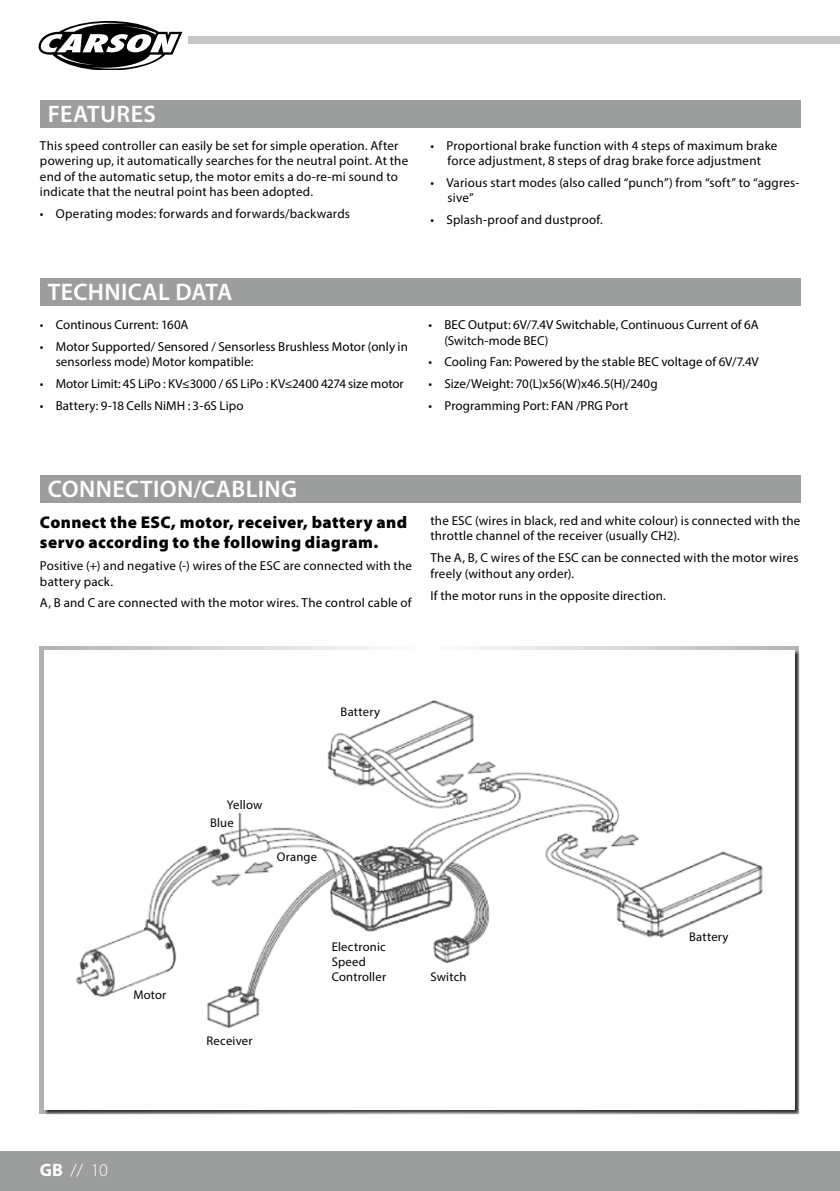
<style>
.page{position:relative;width:840px;height:1191px;background:#fff}
.page>*{position:absolute;margin:0;border:0;box-sizing:border-box;transform-origin:0 0}
.t1{font:600 24px "Myriad Pro";letter-spacing:.015em;color:#fff}
.t2{font:300 18px "Myriad Pro";color:#fff}
.t3{font:900 17px/20.4px "Myriad Pro";letter-spacing:.025em;color:#000}
.t4{font:13px/15.6px "Myriad Pro";letter-spacing:.015em;color:#000}
.t5{font:13px "Myriad Pro";letter-spacing:-.005em;color:#000}
.t6{font:12.6px/15.2px "Myriad Pro";letter-spacing:.02em;color:#000}
.s1{font-weight:700}
</style>
<div class="page">
<div style="left:0;top:1151px;width:839px;height:40px;background:#9c9d9d"></div>
<hr style="left:839px;top:1151px;width:1px;height:40px;background:#9c9d9d">
<div style="left:188px;top:36px;width:651px;height:8px;background:#c5c6c6"></div>
<svg style="left:38px;top:21px;width:145px;height:48px"></svg>
<div style="left:40px;top:100px;width:759px;height:28px;background:#9c9d9d"></div>
<div style="left:40px;top:475px;width:759px;height:28px;background:#9c9d9d"></div>
<img style="left:76px;top:700px;width:687px;height:329px">
<div style="left:40px;top:278px;width:759px;height:28px;background:#9c9d9d"></div>
<h1 class="t1" style="left:48px;top:99px;width:109px">FEATURES</h1>
<p class="t4" style="left:40px;top:137px;width:369px">This speed controller can easily be set for simple operation. After powering up, it automatically searches for the neutral point. At the end of the automatic setup, the motor emits a do-re-mi sound to indicate that the neutral point has been adopted.</p>
<p class="t4" style="left:40px;top:206px;width:311px">• Operating modes: forwards and forwards/backwards</p>
<p class="t4" style="left:430px;top:137px;width:348px;text-align:center">• Proportional brake function with 4 steps of maximum brake force adjustment, 8 steps of drag brake force adjustment</p>
<p class="t4" style="left:447px;top:174px;width:353px;text-indent:-17px">• Various start modes (also called “punch”) from “soft” to “aggres&shy;sive”</p>
<p class="t4" style="left:430px;top:212px;width:174px">• Splash-proof and dustproof.</p>
<h1 class="t1" style="left:48px;top:276px;width:186px">TECHNICAL DATA</h1>
<p class="t4" style="left:40px;top:317px;width:150px">• Continous Current: 160A</p>
<p class="t4" style="left:56px;top:338px;width:353px;text-indent:-16px">• Motor Supported/ Sensored / Sensorless Brushless Motor (only in sensorless mode) Motor kompatible:</p>
<p class="t5" style="left:40px;top:376px;width:365px">• Motor Limit: 4S LiPo : KV≤3000 / 6S LiPo : KV≤2400 4274 size motor</p>
<p class="t4" style="left:40px;top:397px;width:205px">• Battery: 9-18 Cells NiMH : 3-6S Lipo</p>
<p class="t4" style="left:444px;top:317px;width:315px;text-indent:-16px">• BEC Output: 6V/7.4V Switchable, Continuous Current of 6A (Switch-mode BEC)</p>
<p class="t4" style="left:428px;top:354px;width:331px">• Cooling Fan: Powered by the stable BEC voltage of 6V/7.4V</p>
<p class="t4" style="left:428px;top:376px;width:231px">• Size/Weight: 70(L)x56(W)x46.5(H)/240g</p>
<p class="t4" style="left:428px;top:397px;width:201px">• Programming Port: FAN /PRG Port</p>
<h1 class="t1" style="left:48px;top:473px;width:250px">CONNECTION/CABLING</h1>
<h3 class="t3" style="left:40px;top:511px;width:368px">Connect the ESC, motor, receiver, battery and servo according to the following diagram.</h3>
<p class="t4" style="left:40px;top:557px;width:373px">Positive (+) and negative (-) wires of the ESC are connected with the battery pack.</p>
<p class="t4" style="left:40px;top:595px;width:373px">A, B and C are connected with the motor wires. The control cable of</p>
<p class="t4" style="left:430px;top:512px;width:371px">the ESC (wires in black, red and white colour) is connected with the throttle channel of the receiver (usually CH2).</p>
<p class="t4" style="left:430px;top:550px;width:369px">The A, B, C wires of the ESC can be connected with the motor wires freely (without any order).</p>
<p class="t4" style="left:430px;top:587px;width:237px">If the motor runs in the opposite direction.</p>
<p class="t6" style="left:133px;top:987px;width:35px">Motor</p>
<p class="t6" style="left:340px;top:703px;width:41px">Battery</p>
<p class="t6" style="left:210px;top:795px;width:54px;line-height:18.2px;text-indent:17px">Yellow<br>Blue</p>
<p class="t6" style="left:276px;top:849px;width:42px">Orange</p>
<p class="t6" style="left:206px;top:1033px;width:47px">Receiver</p>
<p class="t6" style="left:331px;top:938px;width:56px">Electronic<br>Speed<br>Controller</p>
<p class="t6" style="left:430px;top:968px;width:37px">Switch</p>
<p class="t6" style="left:688px;top:929px;width:41px">Battery</p>
<h2 class="t2" style="left:40px;top:1159px;width:69px"><span class="s1">GB</span> // 10</h2>
</div>
